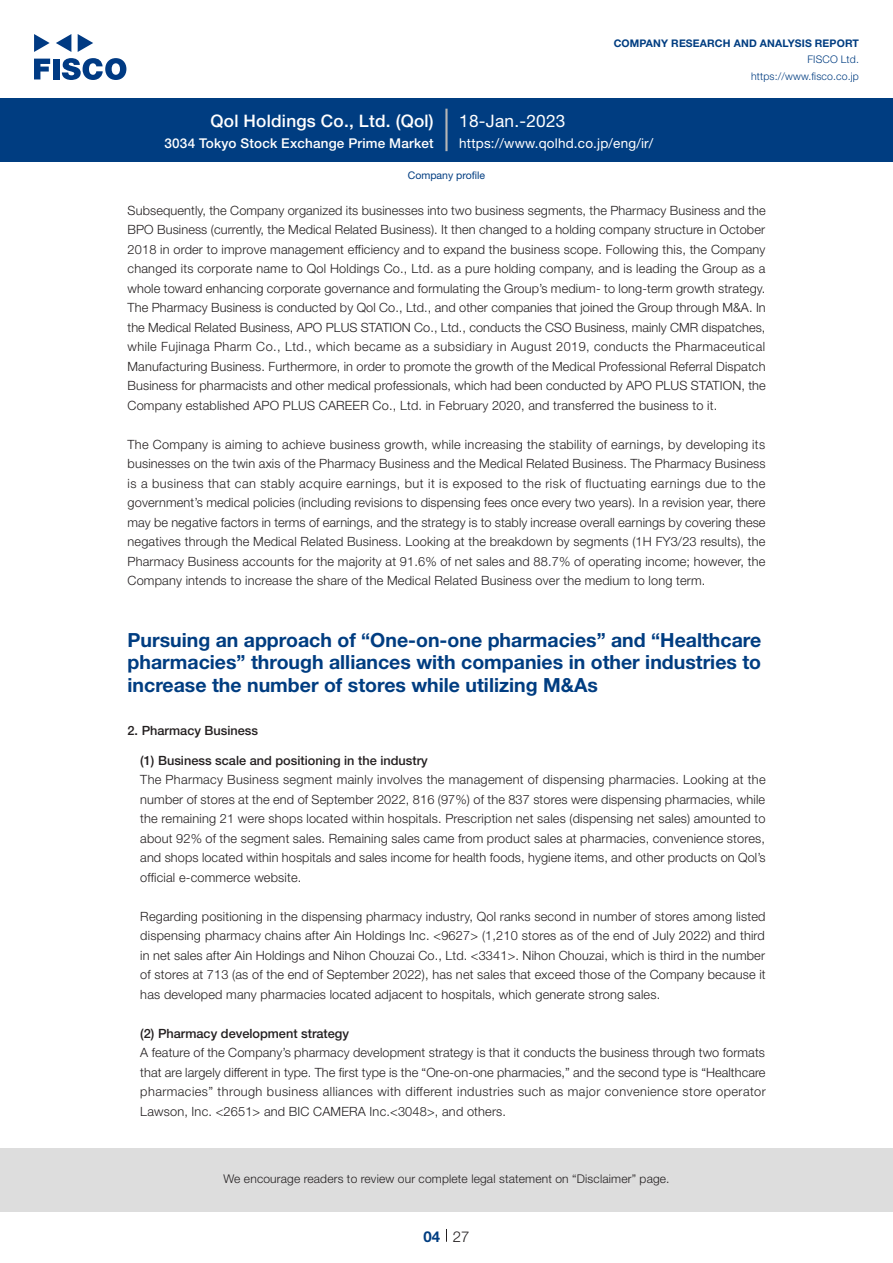
<style>
.page{position:relative;width:893px;height:1263px;background:#fff}
.page>*{position:absolute;margin:0;border:0;box-sizing:border-box;transform-origin:0 0}
.t1{font:700 19.5px/22.5px "Helvetica Neue LT Std";color:#003d81;text-align:justify}
.t2{font:500 17.25px "Helvetica Neue LT Std";letter-spacing:.015em;color:#fff}
.t3{font:17.25px "Helvetica Neue LT Std";letter-spacing:.015em;color:#fff}
.t4{font:300 15px "Helvetica Neue LT Std";color:#231f20}
.t5{font:700 15px "Helvetica Neue LT Std";color:#003d81}
.t6{font:500 13.5px "Helvetica Neue LT Std";letter-spacing:.015em;color:#fff}
.t7{font:13.5px "Helvetica Neue LT Std";letter-spacing:.015em;color:#fff}
.t8{font:300 12.75px/19.5px "Helvetica Neue LT Std";letter-spacing:.015em;color:#231f20;text-align:justify}
.t9{font:500 12.75px "Helvetica Neue LT Std";color:#231f20}
.t10{font:300 12px "Helvetica Neue LT Std";letter-spacing:.015em;color:#231f20}
.t11{font:700 10.5px "Helvetica Neue LT Std";letter-spacing:.015em;color:#003d81}
.t12{font:300 10.5px/16.5px "Helvetica Neue LT Std";letter-spacing:.015em;color:#003d81;text-align:right}
.t13{font:10.5px "Helvetica Neue LT Std";color:#003d81}
</style>
<div class="page">
<div style="left:0;top:1148px;width:893px;height:64px;background:#ddd"></div>
<svg style="left:34px;top:59px;width:16px;height:20px"></svg>
<div style="left:53px;top:59px;width:6px;height:20px;background:#003a83"></div>
<svg style="left:62px;top:58px;width:64px;height:22px"></svg>
<svg style="left:34px;top:34px;width:16px;height:18px"></svg>
<svg style="left:78px;top:34px;width:15px;height:18px"></svg>
<svg style="left:56px;top:34px;width:15px;height:18px"></svg>
<div style="left:0;top:98px;width:893px;height:64px;background:#003d81"></div>
<hr style="left:445px;top:109px;width:3px;height:42px;background:#b5b5b6">
<svg style="left:446px;top:1229px;width:1px;height:13px"></svg>
<h2 class="t2" style="left:211px;top:110px;width:225px">Qol Holdings Co., Ltd (. Qol)</h2>
<p class="t6" style="left:165px;top:135px;width:271px">3034 Tokyo Stock Exchange Prime Market</p>
<h2 class="t3" style="left:459px;top:110px;width:108px">18-Jan.-2023</h2>
<p class="t11" style="left:614px;top:37px;width:247px">COMPANY RESEARCH AND ANALYSIS REPORT</p>
<p class="t12" style="left:751px;top:51px;width:109px">FISCO Ltd. https://www.fisco.co j p.</p>
<p class="t7" style="left:459px;top:135px;width:196px">https://www.qolhd.co j p. /eng /i r/</p>
<p class="t13" style="left:408px;top:169px;width:79px">Company profile</p>
<p class="t8" style="left:128px;top:200px;width:640px">Subsequently, the Company organized its businesses into two business segments, the Pharmacy Business and the BPO Business (currently, the Medical Related Business I t.) then changed to a holding company structure in October 2018 in order to improve management efficiency and to expand the business scope. Following this, the Company changed its corporate name to Qol Holdings Co., Ltd. as a pure holding company, and is leading the Group as a whole toward enhancing corporate governance and formulating the Group s’ medium to- long-term growth strategy.<br>The Pharmacy Business is conducted by Qol Co., Ltd., and other companies that joined the Group through M&amp;A In. the Medical Related Business, APO PLUS STATION Co., Ltd., conducts the CSO Business, mainly CMR dispatches, while Fujinaga Pharm Co., Ltd., which became as a subsidiary in August 2019, conducts the Pharmaceutical Manufacturing Business. Furthermore in, order to promote the growth of the Medical Professional Referral Dispatch Business for pharmacists and other medical professionals, which had been conducted by APO PLUS STATION, the Company established APO PLUS CAREER Co., Ltd in. February 2020, and transferred the business to .i t</p>
<p class="t8" style="left:128px;top:434px;width:640px">The Company is aiming to achieve business growth, while increasing the stability of earnings, by developing its businesses on the twin axis of the Pharmacy Business and the Medical Related Business. The Pharmacy Business is a business that can stably acquire earnings, but isit exposed to the risk of fluctuating earnings due to the government s’ medical policies (including revisions to dispensing fees once every two years I n.) a revision year, there may be negative factors in terms of earnings, and the strategy is to stably increase overall earnings by covering these negatives through the Medical Related Business. Looking at the breakdown by segments H1( FY3/23 results ,) the Pharmacy Business accounts for the majority at 91.6% of net sales and 88.7% of operating income; however, the Company intends to increase the share of the Medical Related Business over the medium to long term.</p>
<h1 class="t1" style="left:128px;top:628px;width:635px">Pursuing an approach of “One-on-one pharmacies” and “Healthcare pharmacies” through alliances with companies in other industries to increase the number of stores while utilizing M&amp;As</h1>
<p class="t9" style="left:128px;top:722px;width:132px">2. Pharmacy Business</p>
<p class="t9" style="left:140px;top:753px;width:289px">1( ) Business scale and positioning in the industry</p>
<p class="t8" style="left:140px;top:770px;width:627px">The Pharmacy Business segment mainly involves the management of dispensing pharmacies. Looking at the number of stores at the end of September 2022, 816 (97%) of the 837 stores were dispensing pharmacies, while the remaining 21 were shops located within hospitals. Prescription net sales (dispensing net sales) amounted to about 92% of the segment sales. Remaining sales came from product sales at pharmacies, convenience stores, and shops located within hospitals and sales income for health foods, hygiene items, and other products on Qol s’ official -e commerce website.</p>
<p class="t8" style="left:140px;top:906px;width:627px">Regarding positioning in the dispensing pharmacy industry, Qol ranks second in number of stores among listed dispensing pharmacy chains after Ain Holdings Inc &lt;. 9627&gt; (1,210 stores as of the end of July 2022) and third in net sales after Ain Holdings and Nihon Chouzai Co., Ltd &lt;. 3341&gt;. Nihon Chouzai, which is third in the number of stores at 713 (as of the end of September 2022 ,) has net sales that exceed those of the Company because it has developed many pharmacies located adjacent to hospitals, which generate strong sales.</p>
<p class="t9" style="left:140px;top:1026px;width:210px">2( ) Pharmacy development strategy</p>
<p class="t8" style="left:140px;top:1043px;width:627px">A feature of the Company s’ pharmacy development strategy is that it conducts the business through two formats that are largely different in type. The first type is the “One-on-one pharmacies,” and the second type is “Healthcare pharmacies” through business alliances with different industries such as major convenience store operator Lawson, Inc &lt;. 2651&gt; and BIC CAMERA Inc &lt;. 3048&gt;, and others.</p>
<p class="t10" style="left:223px;top:1171px;width:448px">We encourage readers to review our complete legal statement on “Disclaimer” page.</p>
<p class="t5" style="left:423px;top:1227px;width:18px">04</p>
<p class="t4" style="left:453px;top:1227px;width:18px">27</p>
</div>
